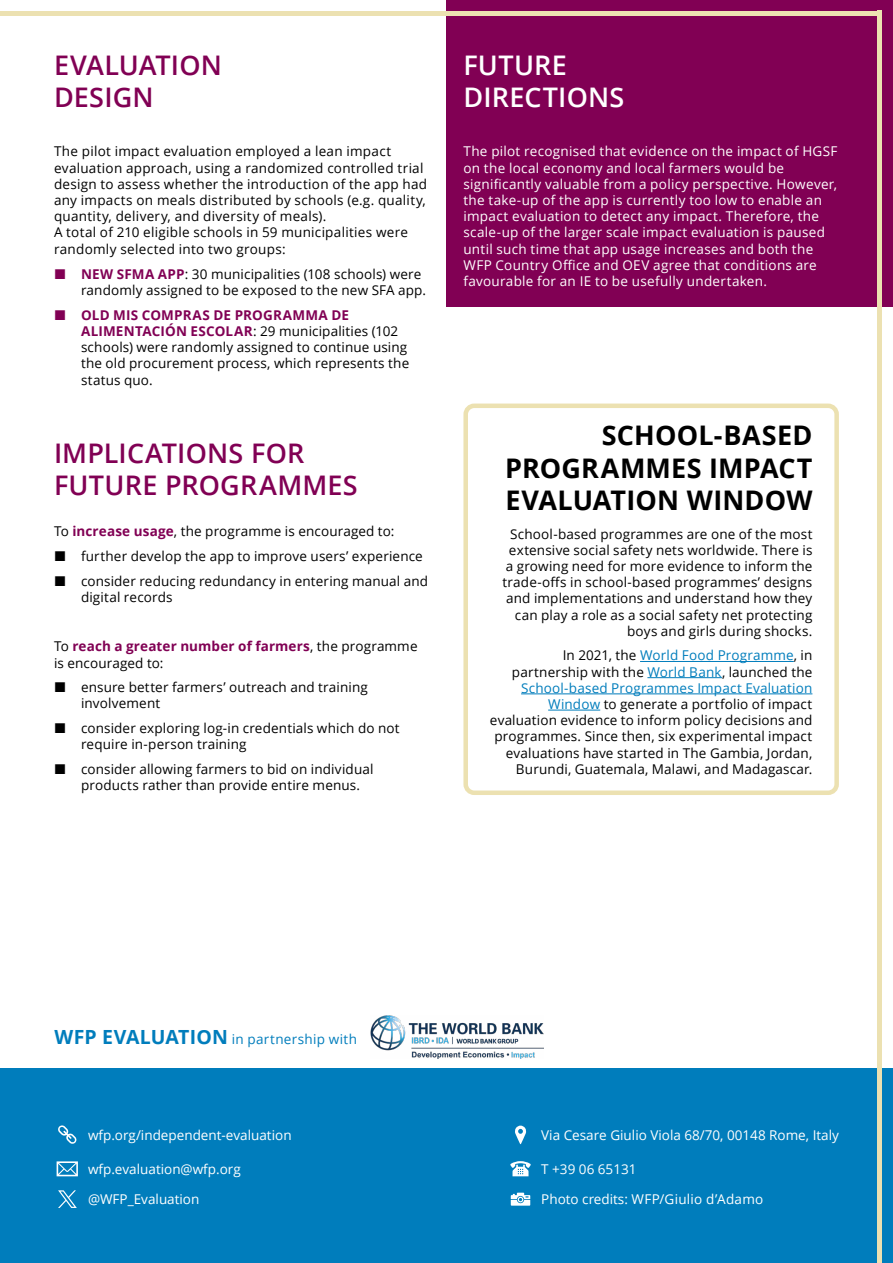
<style>
.page{position:relative;width:893px;height:1263px;background:#fff}
.page>*{position:absolute;margin:0;border:0;box-sizing:border-box;transform-origin:0 0}
.t1{font:600 27px/32.4px "Open Sans";letter-spacing:.005em;color:#810054}
.t2{font:700 27px/32.4px "Open Sans";letter-spacing:.005em;color:#000;text-align:justify}
.t3{font:600 27px/32.4px "Open Sans";letter-spacing:.01em;color:#fff}
.t4{font:13.5px/16.2px "Open Sans";letter-spacing:.01em;color:#000}
.t5{font:13.5px/16.2px "Open Sans";letter-spacing:.02em;color:#fff}
.t6{font:13.5px "Open Sans";color:#fff}
.t7{font:13.5px "Open Sans";letter-spacing:.025em;color:#007dbc}
.s1{font-weight:700;color:#810054}
.s2{color:#007dbc}
.s3{font-weight:700;font-size:19.5px}
</style>
<div class="page">
<div style="left:446px;top:0;width:447px;height:306px;background:#810054"></div>
<div style="left:0;top:1068px;width:893px;height:195px;background:#007dbc"></div>
<svg style="left:510px;top:1161px;width:21px;height:15px"></svg>
<svg style="left:57px;top:1161px;width:21px;height:15px"></svg>
<svg style="left:515px;top:1125px;width:11px;height:19px"></svg>
<svg style="left:58px;top:1125px;width:19px;height:19px"></svg>
<svg style="left:511px;top:1193px;width:19px;height:13px"></svg>
<svg style="left:58px;top:1190px;width:19px;height:18px"></svg>
<img style="left:371px;top:1015px;width:173px;height:44px">
<hr style="left:0;top:11px;width:881px;height:4px;background:#ece1b1">
<hr style="left:877px;top:11px;width:4px;height:1252px;background:#ece1b1">
<div style="left:463px;top:404px;width:376px;height:391px;border:4px solid #ece1b1;border-radius:9px"></div>
<hr style="left:640px;top:661px;width:154px;height:1px;background:#007dbc">
<hr style="left:647px;top:677px;width:75px;height:1px;background:#007dbc">
<hr style="left:521px;top:693px;width:291px;height:1px;background:#007dbc">
<hr style="left:548px;top:710px;width:52px;height:1px;background:#007dbc">
<h1 class="t1" style="left:54px;top:48px;width:169px">EVALUATION<br>DESIGN</h1>
<p class="t4" style="left:54px;top:143px;width:375px">The pilot impact evaluation employed a lean impact evaluation approach, using a randomized controlled trial design to assess whether the introduction of the app had any impacts on meals distributed by schools (e.g. quality, quantity, delivery, and diversity of meals).<br>A total of 210 eligible schools in 59 municipalities were randomly selected into two groups:</p>
<p class="t4" style="left:81px;top:266px;width:347px"><span class="s1">NEW SFMA APP</span>: 30 municipalities (108 schools) were randomly assigned to be exposed to the new SFA app.</p>
<p class="t4" style="left:81px;top:306px;width:330px"><span class="s1">OLD MIS COMPRAS DE PROGRAMMA DE ALIMENTACIÓN ESCOLAR</span>: 29 municipalities (102 schools) were randomly assigned to continue using the old procurement process, which represents the status quo.</p>
<h1 class="t1" style="left:54px;top:436px;width:305px">IMPLICATIONS FOR<br>FUTURE PROGRAMMES</h1>
<p class="t4" style="left:81px;top:519px;width:349px;line-height:24.8px;text-indent:-27px">To <span class="s1">increase usage</span>, the programme is encouraged to: further develop the app to improve users’ experience consider reducing redundancy in entering manual and</p>
<p class="t4" style="left:81px;top:589px;width:93px">digital records</p>
<p class="t4" style="left:54px;top:638px;width:365px">To <span class="s1">reach a greater number of farmers</span>, the programme is encouraged to:</p>
<p class="t4" style="left:81px;top:679px;width:288px">ensure better farmers’ outreach and training involvement</p>
<p class="t4" style="left:81px;top:720px;width:320px">consider exploring log-in credentials which do not require in-person training</p>
<p class="t4" style="left:81px;top:761px;width:294px">consider allowing farmers to bid on individual products rather than provide entire menus.</p>
<h1 class="t3" style="left:463px;top:48px;width:162px">FUTURE<br>DIRECTIONS</h1>
<p class="t5" style="left:463px;top:143px;width:375px">The pilot recognised that evidence on the impact of HGSF on the local economy and local farmers would be significantly valuable from a policy perspective. However, the take-up of the app is currently too low to enable an impact evaluation to detect any impact. Therefore, the scale-up of the larger scale impact evaluation is paused until such time that app usage increases and both the WFP Country Office and OEV agree that conditions are favourable for an IE to be usefully undertaken.</p>
<h1 class="t2" style="left:505px;top:418px;width:309px;text-indent:97px">SCHOOL-BASED PROGRAMMES IMPACT EVALUATION WINDOW</h1>
<p class="t4" style="left:503px;top:525px;width:311px;text-align:right">School-based programmes are one of the most extensive social safety nets worldwide. There is a growing need for more evidence to inform the trade-offs in school-based programmes’ designs and implementations and understand how they can play a role as a social safety net protecting boys and girls during shocks.</p>
<p class="t4" style="left:490px;top:647px;width:324px;text-align:right">In 2021, the <span class="s2">World Food Programme</span>, in partnership with the <span class="s2">World Bank</span>, launched the <span class="s2">School-based Programmes Impact Evaluation Window</span> to generate a portfolio of impact evaluation evidence to inform policy decisions and programmes. Since then, six experimental impact evaluations have started in The Gambia, Jordan, Burundi, Guatemala, Malawi, and Madagascar.</p>
<p class="t7" style="left:54px;top:1030px;width:304px"><span class="s3">WFP EVALUATION</span> in partnership with</p>
<p class="t6" style="left:88px;top:1126px;width:205px">wfp.org/independent-evaluation</p>
<p class="t6" style="left:541px;top:1126px;width:299px">Via Cesare Giulio Viola 68/70, 00148 Rome, Italy</p>
<p class="t6" style="left:88px;top:1160px;width:154px">wfp.evaluation@wfp.org</p>
<p class="t6" style="left:541px;top:1160px;width:97px">T +39 06 65131</p>
<p class="t6" style="left:88px;top:1190px;width:113px">@WFP_Evaluation</p>
<p class="t5" style="left:541px;top:1191px;width:224px">Photo credits: WFP/Giulio d’Adamo</p>
</div>
